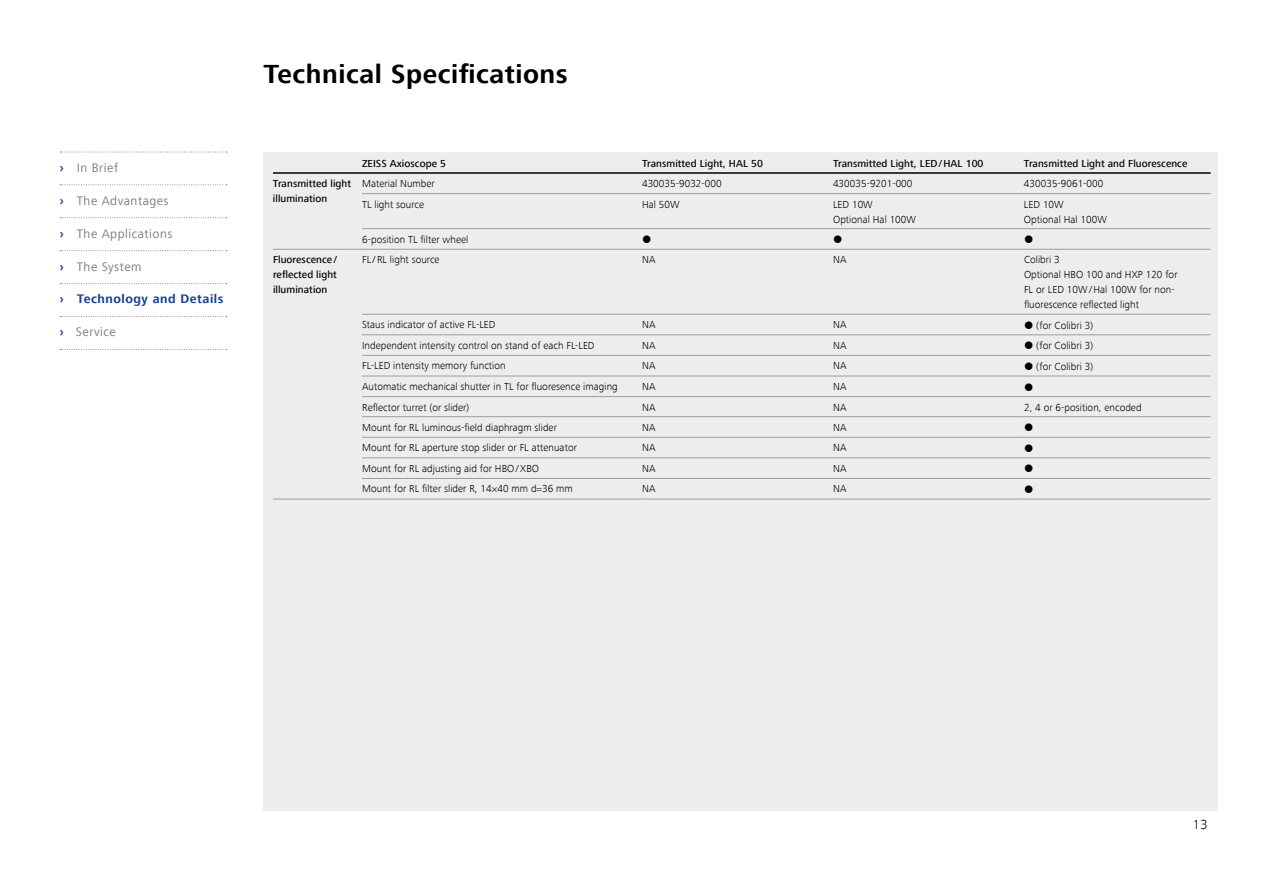
<style>
.page{position:relative;width:1263px;height:893px;background:#fff}
.page>*{position:absolute;margin:0;border:0;box-sizing:border-box;transform-origin:0 0}
.t1{font:700 27px "ZEISS Frutiger Next W1 G";letter-spacing:.02em;color:#000}
.t2{font:300 13.5px "ZEISS Frutiger Next W1 G";color:#000}
.t3{font:12.75px "ZEISS Frutiger Next W1 G";letter-spacing:.04em;color:#7c7b7b}
.t4{font:700 12.75px "ZEISS Frutiger Next W1 G";letter-spacing:.04em;color:#164194}
.t5{font:300 10.5px/15px "ZEISS Frutiger Next W1 G";letter-spacing:.005em;color:#000}
.t6{font:500 10.5px/15px "ZEISS Frutiger Next W1 G";letter-spacing:.005em;color:#000}
.s1{font-weight:700;color:#164194}
</style>
<div class="page">
<div style="left:263px;top:152px;width:955px;height:658px;background:#ededed"></div>
<hr style="left:642px;top:228px;width:191px;height:1px;background:#9d9d9c">
<hr style="left:833px;top:228px;width:191px;height:1px;background:#9d9d9c">
<hr style="left:1024px;top:228px;width:186px;height:1px;background:#9d9d9c">
<hr style="left:642px;top:249px;width:191px;height:1px;background:#9d9d9c">
<hr style="left:833px;top:249px;width:191px;height:1px;background:#9d9d9c">
<hr style="left:1024px;top:249px;width:186px;height:1px;background:#9d9d9c">
<hr style="left:362px;top:314px;width:280px;height:1px;background:#9d9d9c">
<hr style="left:642px;top:314px;width:191px;height:1px;background:#9d9d9c">
<hr style="left:833px;top:314px;width:191px;height:1px;background:#9d9d9c">
<hr style="left:1024px;top:314px;width:186px;height:1px;background:#9d9d9c">
<hr style="left:362px;top:335px;width:280px;height:1px;background:#9d9d9c">
<hr style="left:642px;top:335px;width:191px;height:1px;background:#9d9d9c">
<hr style="left:833px;top:335px;width:191px;height:1px;background:#9d9d9c">
<hr style="left:1024px;top:335px;width:186px;height:1px;background:#9d9d9c">
<hr style="left:362px;top:355px;width:280px;height:1px;background:#9d9d9c">
<hr style="left:642px;top:355px;width:191px;height:1px;background:#9d9d9c">
<hr style="left:833px;top:355px;width:191px;height:1px;background:#9d9d9c">
<hr style="left:1024px;top:355px;width:186px;height:1px;background:#9d9d9c">
<hr style="left:362px;top:376px;width:280px;height:1px;background:#9d9d9c">
<hr style="left:642px;top:376px;width:191px;height:1px;background:#9d9d9c">
<hr style="left:833px;top:376px;width:191px;height:1px;background:#9d9d9c">
<hr style="left:1024px;top:376px;width:186px;height:1px;background:#9d9d9c">
<hr style="left:362px;top:396px;width:280px;height:1px;background:#9d9d9c">
<hr style="left:642px;top:396px;width:191px;height:1px;background:#9d9d9c">
<hr style="left:833px;top:396px;width:191px;height:1px;background:#9d9d9c">
<hr style="left:1024px;top:396px;width:186px;height:1px;background:#9d9d9c">
<hr style="left:362px;top:416px;width:280px;height:1px;background:#9d9d9c">
<hr style="left:642px;top:416px;width:191px;height:1px;background:#9d9d9c">
<hr style="left:833px;top:416px;width:191px;height:1px;background:#9d9d9c">
<hr style="left:1024px;top:416px;width:186px;height:1px;background:#9d9d9c">
<hr style="left:362px;top:437px;width:280px;height:1px;background:#9d9d9c">
<hr style="left:642px;top:437px;width:191px;height:1px;background:#9d9d9c">
<hr style="left:833px;top:437px;width:191px;height:1px;background:#9d9d9c">
<hr style="left:1024px;top:437px;width:186px;height:1px;background:#9d9d9c">
<hr style="left:362px;top:458px;width:280px;height:1px;background:#9d9d9c">
<hr style="left:642px;top:458px;width:191px;height:1px;background:#9d9d9c">
<hr style="left:833px;top:458px;width:191px;height:1px;background:#9d9d9c">
<hr style="left:1024px;top:458px;width:186px;height:1px;background:#9d9d9c">
<hr style="left:362px;top:499px;width:280px;height:1px;background:#9d9d9c">
<hr style="left:642px;top:499px;width:191px;height:1px;background:#9d9d9c">
<hr style="left:833px;top:499px;width:191px;height:1px;background:#9d9d9c">
<hr style="left:1024px;top:499px;width:186px;height:1px;background:#9d9d9c">
<hr style="left:362px;top:228px;width:280px;height:1px;background:#9d9d9c">
<hr style="left:273px;top:249px;width:89px;height:1px;background:#9d9d9c">
<hr style="left:362px;top:249px;width:280px;height:1px;background:#9d9d9c">
<hr style="left:273px;top:172px;width:89px;height:2px;background:#000">
<hr style="left:362px;top:478px;width:280px;height:1px;background:#9d9d9c">
<hr style="left:642px;top:478px;width:191px;height:1px;background:#9d9d9c">
<hr style="left:833px;top:478px;width:191px;height:1px;background:#9d9d9c">
<hr style="left:1024px;top:478px;width:186px;height:1px;background:#9d9d9c">
<hr style="left:273px;top:499px;width:89px;height:1px;background:#9d9d9c">
<hr style="left:362px;top:172px;width:280px;height:2px;background:#000">
<hr style="left:642px;top:172px;width:191px;height:2px;background:#000">
<hr style="left:833px;top:172px;width:191px;height:2px;background:#000">
<hr style="left:1024px;top:172px;width:186px;height:2px;background:#000">
<hr style="left:362px;top:193px;width:280px;height:1px;background:#9d9d9c">
<hr style="left:642px;top:193px;width:191px;height:1px;background:#9d9d9c">
<hr style="left:833px;top:193px;width:191px;height:1px;background:#9d9d9c">
<hr style="left:1024px;top:193px;width:186px;height:1px;background:#9d9d9c">
<svg style="left:60px;top:152px;width:167px;height:1px"></svg>
<svg style="left:60px;top:184px;width:167px;height:1px"></svg>
<svg style="left:60px;top:217px;width:167px;height:1px"></svg>
<svg style="left:60px;top:250px;width:167px;height:1px"></svg>
<svg style="left:60px;top:283px;width:167px;height:1px"></svg>
<svg style="left:60px;top:316px;width:167px;height:1px"></svg>
<svg style="left:60px;top:349px;width:167px;height:1px"></svg>
<p class="t3" style="left:60px;top:160px;width:60px"><span class="s1">›</span> In Brief</p>
<p class="t3" style="left:60px;top:193px;width:110px"><span class="s1">›</span> The Advantages</p>
<p class="t3" style="left:60px;top:226px;width:114px"><span class="s1">›</span> The Applications</p>
<p class="t3" style="left:60px;top:259px;width:83px"><span class="s1">›</span> The System</p>
<p class="t4" style="left:60px;top:292px;width:165px">› Technology and Details</p>
<p class="t3" style="left:60px;top:325px;width:58px"><span class="s1">›</span> Service</p>
<h1 class="t1" style="left:263px;top:59px;width:306px">Technical Specifications</h1>
<p class="t6" style="left:362px;top:156px;width:85px">ZEISS Axioscope 5</p>
<p class="t6" style="left:642px;top:156px;width:122px">Transmitted Light, HAL 50</p>
<p class="t6" style="left:833px;top:156px;width:152px">Transmitted Light, LED/HAL 100</p>
<p class="t6" style="left:1024px;top:156px;width:165px">Transmitted Light and Fluorescence</p>
<p class="t6" style="left:273px;top:177px;width:80px">Transmitted light illumination</p>
<p class="t5" style="left:362px;top:176px;width:74px">Material Number</p>
<p class="t5" style="left:642px;top:176px;width:81px">430035-9032-000</p>
<p class="t5" style="left:833px;top:176px;width:81px">430035-9201-000</p>
<p class="t5" style="left:1024px;top:176px;width:81px">430035-9061-000</p>
<p class="t5" style="left:362px;top:197px;width:64px">TL light source</p>
<p class="t5" style="left:642px;top:197px;width:39px">Hal 50W</p>
<p class="t5" style="left:833px;top:197px;width:84px">LED 10W<br>Optional Hal 100W</p>
<p class="t5" style="left:1024px;top:197px;width:84px">LED 10W<br>Optional Hal 100W</p>
<p class="t5" style="left:362px;top:232px;width:108px">6-position TL filter wheel</p>
<p class="t6" style="left:273px;top:253px;width:65px;text-align:justify">Fluorescence / reflected light illumination</p>
<p class="t5" style="left:362px;top:252px;width:79px">FL / RL light source</p>
<p class="t5" style="left:642px;top:252px;width:15px">NA</p>
<p class="t5" style="left:833px;top:252px;width:15px">NA</p>
<p class="t5" style="left:1024px;top:252px;width:155px">Colibri 3<br>Optional HBO 100 and HXP 120 for<br>FL or LED 10W/Hal 100W for non&shy;fluorescence reflected light</p>
<p class="t5" style="left:362px;top:317px;width:135px">Staus indicator of active FL-LED</p>
<p class="t5" style="left:642px;top:317px;width:15px">NA</p>
<p class="t5" style="left:833px;top:317px;width:15px">NA</p>
<p class="t5" style="left:1036px;top:318px;width:58px">(for Colibri 3)</p>
<p class="t5" style="left:362px;top:338px;width:234px">Independent intensity control on stand of each FL-LED</p>
<p class="t5" style="left:642px;top:338px;width:15px">NA</p>
<p class="t5" style="left:833px;top:338px;width:15px">NA</p>
<p class="t5" style="left:1036px;top:338px;width:58px">(for Colibri 3)</p>
<p class="t5" style="left:362px;top:358px;width:145px">FL-LED intensity memory function</p>
<p class="t5" style="left:642px;top:358px;width:15px">NA</p>
<p class="t5" style="left:833px;top:358px;width:15px">NA</p>
<p class="t5" style="left:1036px;top:359px;width:58px">(for Colibri 3)</p>
<p class="t5" style="left:362px;top:379px;width:257px">Automatic mechanical shutter in TL for fluoresence imaging</p>
<p class="t5" style="left:642px;top:379px;width:15px">NA</p>
<p class="t5" style="left:833px;top:379px;width:15px">NA</p>
<p class="t5" style="left:362px;top:400px;width:109px">Reflector turret (or slider)</p>
<p class="t5" style="left:642px;top:400px;width:15px">NA</p>
<p class="t5" style="left:833px;top:400px;width:15px">NA</p>
<p class="t5" style="left:1024px;top:400px;width:119px">2, 4 or 6-position, encoded</p>
<p class="t5" style="left:362px;top:420px;width:196px">Mount for RL luminous-field diaphragm slider</p>
<p class="t5" style="left:642px;top:420px;width:15px">NA</p>
<p class="t5" style="left:833px;top:420px;width:15px">NA</p>
<p class="t5" style="left:362px;top:440px;width:216px">Mount for RL aperture stop slider or FL attenuator</p>
<p class="t5" style="left:642px;top:440px;width:15px">NA</p>
<p class="t5" style="left:833px;top:440px;width:15px">NA</p>
<p class="t5" style="left:362px;top:461px;width:179px">Mount for RL adjusting aid for HBO/XBO</p>
<p class="t5" style="left:642px;top:461px;width:15px">NA</p>
<p class="t5" style="left:833px;top:461px;width:15px">NA</p>
<p class="t5" style="left:362px;top:481px;width:212px">Mount for RL filter slider R, 14×40 mm d=36 mm</p>
<p class="t5" style="left:642px;top:481px;width:15px">NA</p>
<p class="t5" style="left:833px;top:481px;width:15px">NA</p>
<p class="t2" style="left:1193px;top:816px;width:16px">13</p>
</div>
